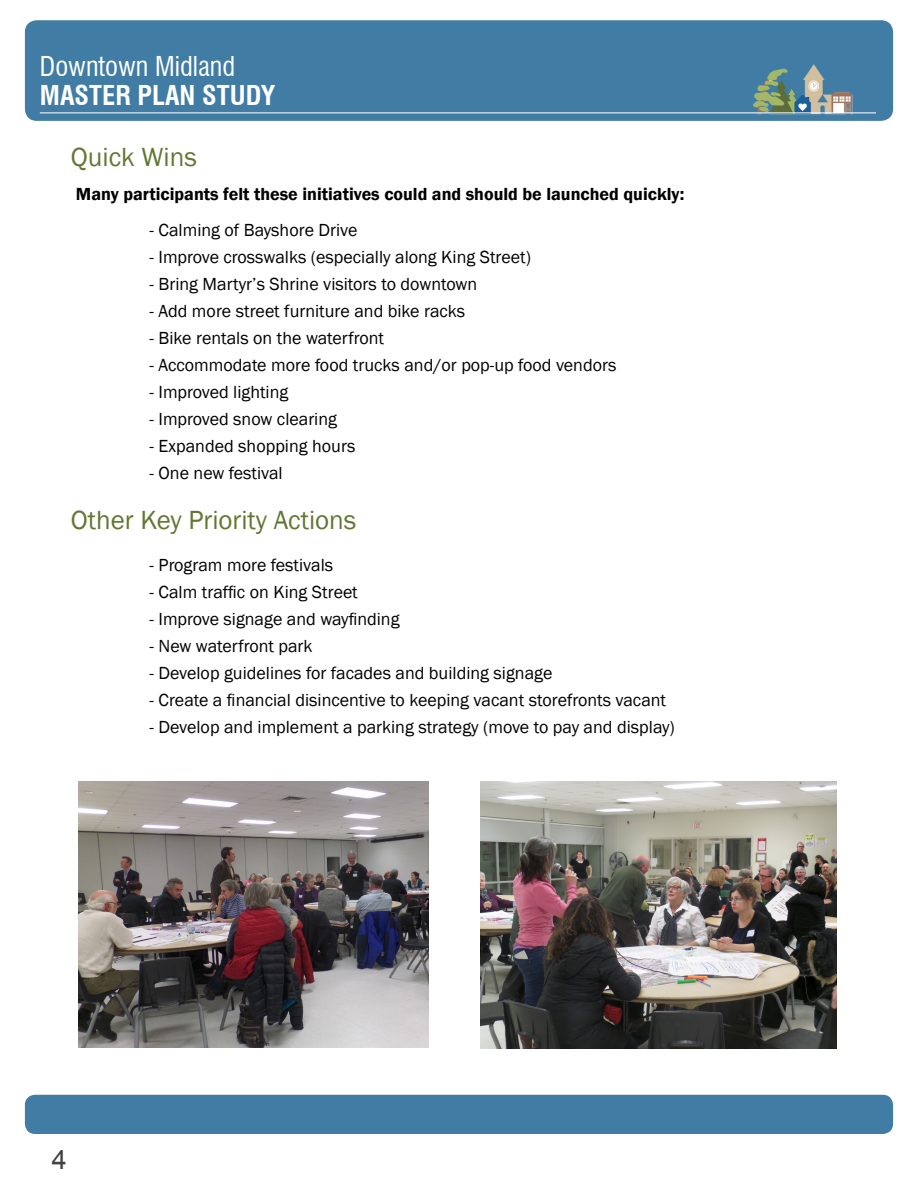
<style>
.page{position:relative;width:918px;height:1188px;background:#fff}
.page>*{position:absolute;margin:0;border:0;box-sizing:border-box;transform-origin:0 0}
.t1{font:27px "Franklin Gothic";color:#627734}
.t2{font:27px "Arial";color:#414042}
.t3{font:condensed 26.7px "Swiss 721 BT";color:#fff}
.t4{font:700 condensed 26.7px "Swiss 721 BT";color:#fff}
.t5{font:18px "Franklin Gothic";color:#000}
.t6{font:600 18px "Franklin Gothic";color:#000}
</style>
<div class="page">
<div style="left:25px;top:1095px;width:868px;height:39px;background:#407ca4;border-radius:10px"></div>
<div style="left:25px;top:20px;width:868px;height:101px;background:#407ca4;border-radius:12px"></div>
<img style="left:732px;top:64px;width:136px;height:50px">
<hr style="left:40px;top:112px;width:836px;height:1px;background:#fff">
<img style="left:481px;top:782px;width:356px;height:267px">
<img style="left:78px;top:781px;width:350px;height:267px">
<h2 class="t3" style="left:40px;top:50px;width:197px">Downtown Midland</h2>
<h2 class="t4" style="left:40px;top:79px;width:237px">MASTER PLAN STUDY</h2>
<h1 class="t1" style="left:71px;top:140px;width:128px">Quick Wins</h1>
<p class="t6" style="left:76px;top:183px;width:610px">Many participants felt these initiatives could and should be launched quickly:</p>
<p class="t5" style="left:150px;top:219px;width:209px">- Calming of Bayshore Drive</p>
<p class="t5" style="left:150px;top:246px;width:383px">- Improve crosswalks (especially along King Street)</p>
<p class="t5" style="left:150px;top:273px;width:329px">- Bring Martyr’s Shrine visitors to downtown</p>
<p class="t5" style="left:150px;top:300px;width:317px">- Add more street furniture and bike racks</p>
<p class="t5" style="left:150px;top:327px;width:236px">- Bike rentals on the waterfront</p>
<p class="t5" style="left:150px;top:354px;width:468px">- Accommodate more food trucks and/or pop-up food vendors</p>
<p class="t5" style="left:150px;top:381px;width:140px">- Improved lighting</p>
<p class="t5" style="left:150px;top:408px;width:189px">- Improved snow clearing</p>
<p class="t5" style="left:150px;top:435px;width:207px">- Expanded shopping hours</p>
<p class="t5" style="left:150px;top:462px;width:135px">- One new festival</p>
<h1 class="t1" style="left:71px;top:503px;width:287px">Other Key Priority Actions</h1>
<p class="t5" style="left:150px;top:554px;width:185px">- Program more festivals</p>
<p class="t5" style="left:150px;top:581px;width:210px">- Calm traffic on King Street</p>
<p class="t5" style="left:150px;top:608px;width:251px">- Improve signage and wayfinding</p>
<p class="t5" style="left:150px;top:635px;width:164px">- New waterfront park</p>
<p class="t5" style="left:150px;top:662px;width:404px">- Develop guidelines for facades and building signage</p>
<p class="t5" style="left:150px;top:689px;width:518px">- Create a financial disincentive to keeping vacant storefronts vacant</p>
<p class="t5" style="left:150px;top:716px;width:527px">- Develop and implement a parking strategy (move to pay and display)</p>
<h1 class="t2" style="left:52px;top:1141px;width:17px">4</h1>
</div>
